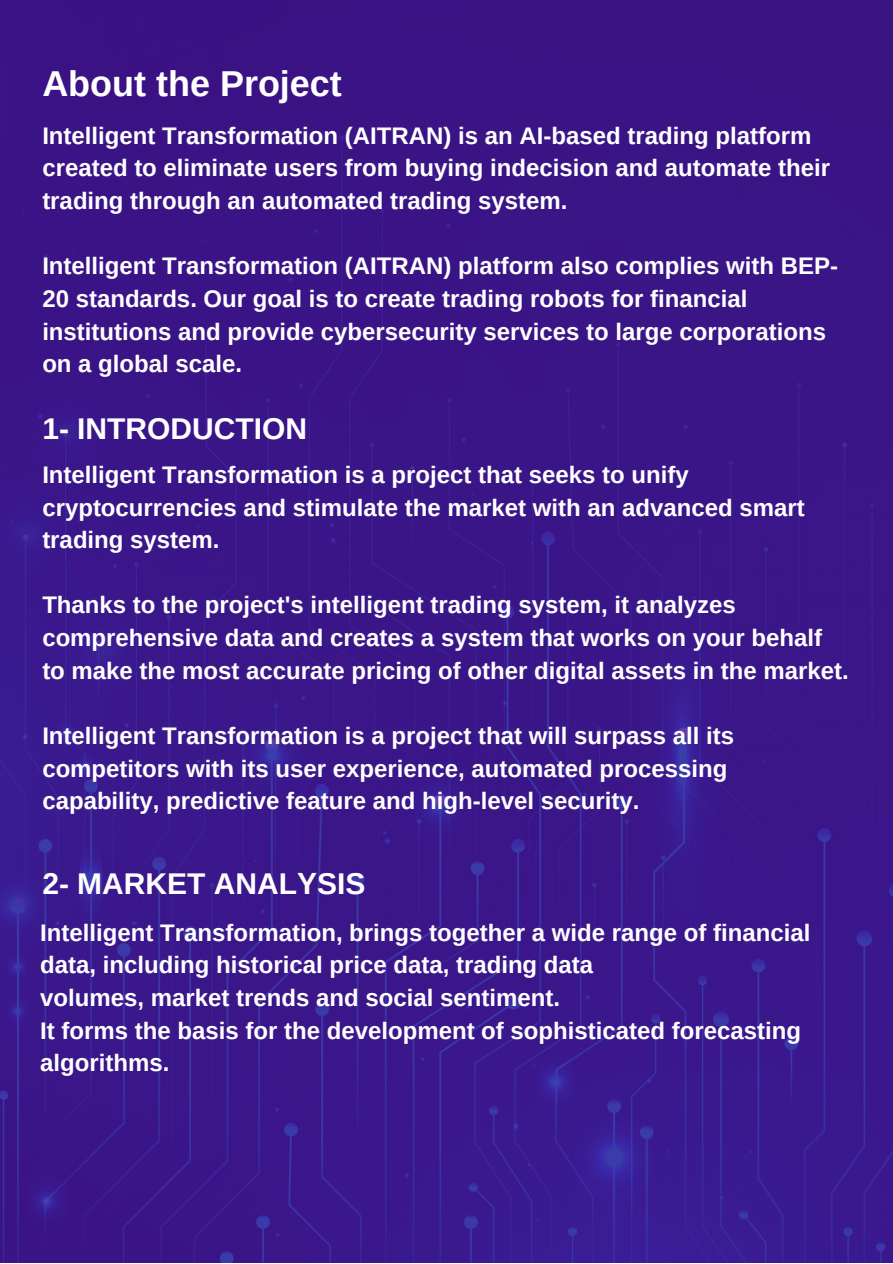
<style>
.page{position:relative;width:893px;height:1264px;background:#fff}
.page>*{position:absolute;margin:0;border:0;box-sizing:border-box;transform-origin:0 0}
.t1{font:700 36px "Arimo";color:#fff}
.t2{font:700 30px "Arimo";color:#fff}
.t3{font:700 24px/32.5px "Arimo";color:#fff}
</style>
<div class="page">
<img style="left:0;top:0;width:892px;height:1262px">
<p class="t1" style="left:42px;top:63px;width:301px">About the Project</p>
<p class="t3" style="left:42px;top:119px;width:789px">Intelligent Transformation (AITRAN) is an AI-based trading platform created to eliminate users from buying indecision and automate their trading through an automated trading system.</p>
<p class="t3" style="left:42px;top:250px;width:797px">Intelligent Transformation (AITRAN) platform also complies with BEP-20 standards. Our goal is to create trading robots for financial institutions and provide cybersecurity services to large corporations on a global scale.</p>
<p class="t2" style="left:42px;top:411px;width:266px">1- INTRODUCTION</p>
<p class="t3" style="left:42px;top:458px;width:764px">Intelligent Transformation is a project that seeks to unify cryptocurrencies and stimulate the market with an advanced smart trading system.</p>
<p class="t3" style="left:42px;top:589px;width:807px">Thanks to the project's intelligent trading system, it analyzes comprehensive data and creates a system that works on your behalf to make the most accurate pricing of other digital assets in the market.</p>
<p class="t3" style="left:42px;top:719px;width:693px">Intelligent Transformation is a project that will surpass all its competitors with its user experience, automated processing capability, predictive feature and high-level security.</p>
<p class="t2" style="left:42px;top:866px;width:324px">2- MARKET ANALYSIS</p>
<p class="t3" style="left:40px;top:916px;width:771px">Intelligent Transformation, brings together a wide range of financial data, including historical price data, trading data</p>
<p class="t3" style="left:40px;top:981px;width:521px">volumes, market trends and social sentiment.</p>
<p class="t3" style="left:40px;top:1014px;width:762px">It forms the basis for the development of sophisticated forecasting algorithms.</p>
</div>
